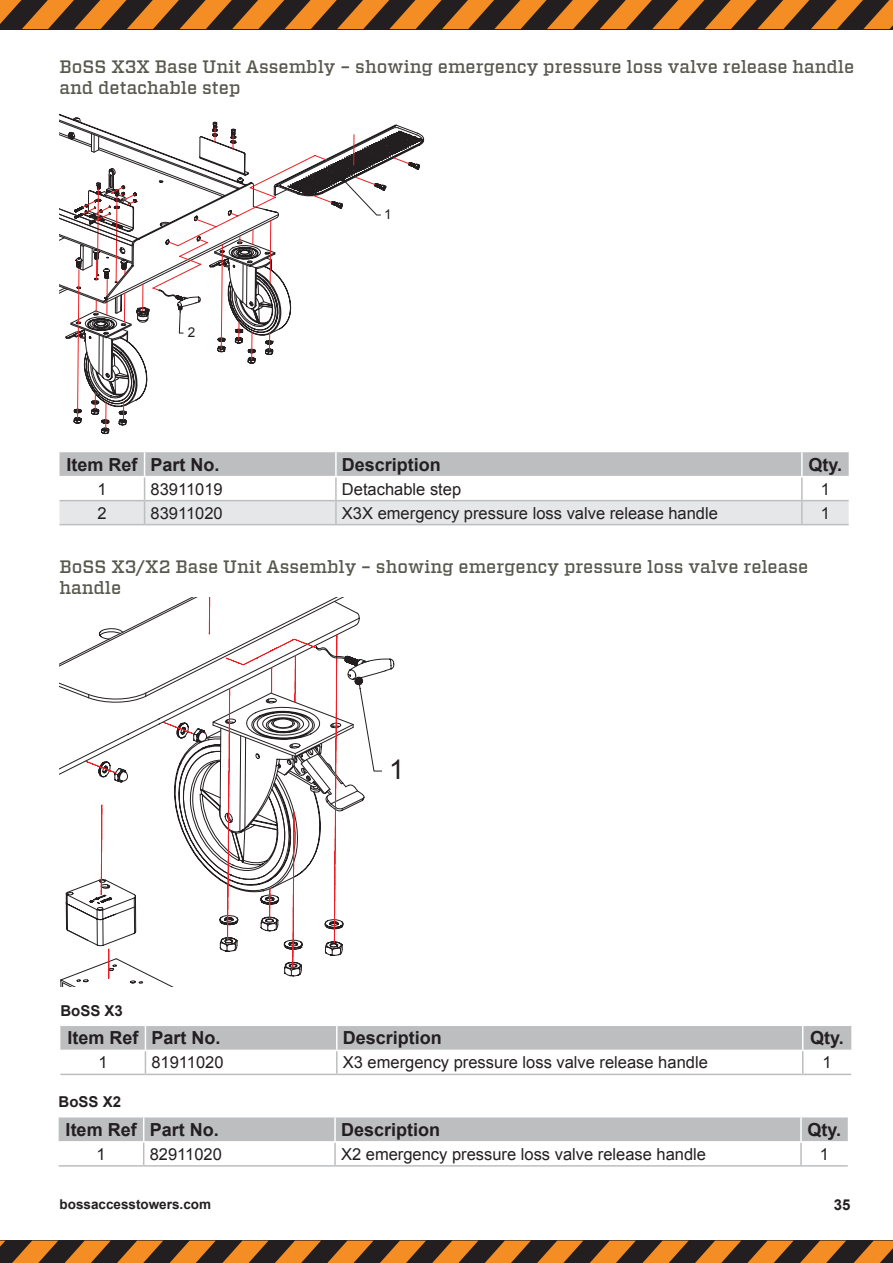
<style>
.page{position:relative;width:893px;height:1263px;background:#fff}
.page>*{position:absolute;margin:0;border:0;box-sizing:border-box;transform-origin:0 0}
.t1{font:27.15px "Arial";color:#231f20}
.t2{font:500 18px/21.6px "Vitesse";color:#58584f}
.t3{font:700 18px "Arial";color:#231f20}
.t4{font:16.5px "Arial";color:#231f20}
.t5{font:700 15px "Arial";color:#231f20}
.t6{font:700 13.5px "Arial";color:#231f20}
.t7{font:13.5px "Arial";color:#231f20}
</style>
<div class="page">
<svg style="left:60px;top:114px;width:364px;height:320px"></svg>
<svg style="left:60px;top:452px;width:789px;height:73px"></svg>
<hr style="left:335px;top:452px;width:2px;height:24px;background:#fff">
<hr style="left:801px;top:452px;width:2px;height:24px;background:#fff">
<hr style="left:60px;top:476px;width:85px;height:1px;background:#fff">
<hr style="left:145px;top:476px;width:191px;height:1px;background:#fff">
<hr style="left:336px;top:476px;width:466px;height:1px;background:#fff">
<hr style="left:802px;top:476px;width:47px;height:1px;background:#fff">
<svg style="left:60px;top:598px;width:334px;height:388px"></svg>
<hr style="left:60px;top:1074px;width:85px;height:1px;background:#bcbec0">
<hr style="left:145px;top:1074px;width:192px;height:1px;background:#bcbec0">
<hr style="left:337px;top:1074px;width:466px;height:1px;background:#bcbec0">
<hr style="left:803px;top:1074px;width:48px;height:1px;background:#bcbec0">
<svg style="left:60px;top:1025px;width:791px;height:49px"></svg>
<hr style="left:60px;top:1050px;width:85px;height:1px;background:#fff">
<hr style="left:145px;top:1050px;width:192px;height:1px;background:#fff">
<hr style="left:337px;top:1050px;width:466px;height:1px;background:#fff">
<hr style="left:803px;top:1050px;width:48px;height:1px;background:#fff">
<hr style="left:59px;top:1165px;width:85px;height:1px;background:#bcbec0">
<hr style="left:144px;top:1165px;width:191px;height:1px;background:#bcbec0">
<hr style="left:335px;top:1165px;width:466px;height:1px;background:#bcbec0">
<hr style="left:801px;top:1165px;width:47px;height:1px;background:#bcbec0">
<svg style="left:59px;top:1117px;width:789px;height:48px"></svg>
<hr style="left:334px;top:1117px;width:2px;height:24px;background:#fff">
<hr style="left:800px;top:1117px;width:2px;height:24px;background:#fff">
<hr style="left:59px;top:1141px;width:85px;height:1px;background:#fff">
<hr style="left:144px;top:1141px;width:191px;height:1px;background:#fff">
<hr style="left:335px;top:1141px;width:466px;height:1px;background:#fff">
<hr style="left:801px;top:1141px;width:47px;height:1px;background:#fff">
<svg style="left:0;top:0;width:893px;height:29px;background:#8a5521"></svg>
<div style="left:0;top:1240px;width:893px;height:23px;background:#231f20"></div>
<svg style="left:854px;top:1240px;width:39px;height:23px"></svg>
<svg style="left:800px;top:1240px;width:46px;height:23px"></svg>
<svg style="left:747px;top:1240px;width:47px;height:23px"></svg>
<svg style="left:695px;top:1240px;width:46px;height:23px"></svg>
<svg style="left:642px;top:1240px;width:47px;height:23px"></svg>
<svg style="left:590px;top:1240px;width:46px;height:23px"></svg>
<svg style="left:537px;top:1240px;width:46px;height:23px"></svg>
<svg style="left:485px;top:1240px;width:46px;height:23px"></svg>
<svg style="left:432px;top:1240px;width:46px;height:23px"></svg>
<svg style="left:380px;top:1240px;width:46px;height:23px"></svg>
<svg style="left:327px;top:1240px;width:46px;height:23px"></svg>
<svg style="left:275px;top:1240px;width:46px;height:23px"></svg>
<svg style="left:222px;top:1240px;width:47px;height:23px"></svg>
<svg style="left:170px;top:1240px;width:46px;height:23px"></svg>
<svg style="left:117px;top:1240px;width:46px;height:23px"></svg>
<svg style="left:65px;top:1240px;width:46px;height:23px"></svg>
<svg style="left:12px;top:1240px;width:46px;height:23px"></svg>
<svg style="left:0;top:1240px;width:5px;height:7px"></svg>
<p class="t2" style="left:60px;top:56px;width:796px">BoSS X3X Base Unit Assembly – showing emergency pressure loss valve release handle and detachable step</p>
<p class="t7" style="left:188px;top:323px;width:9px">2</p>
<p class="t7" style="left:384px;top:205px;width:9px">1</p>
<p class="t3" style="left:67px;top:452px;width:155px">Item Ref Part No.</p>
<p class="t3" style="left:342px;top:452px;width:101px">Description</p>
<p class="t3" style="left:808px;top:452px;width:35px">Qty.</p>
<p class="t4" style="left:97px;top:478px;width:11px">1</p>
<p class="t4" style="left:151px;top:478px;width:74px">83911019</p>
<p class="t4" style="left:342px;top:478px;width:121px">Detachable step</p>
<p class="t4" style="left:821px;top:478px;width:11px">1</p>
<p class="t4" style="left:97px;top:502px;width:11px">2</p>
<p class="t4" style="left:151px;top:502px;width:74px">83911020</p>
<p class="t4" style="left:342px;top:502px;width:377px">X3X emergency pressure loss valve release handle</p>
<p class="t4" style="left:821px;top:502px;width:11px">1</p>
<p class="t2" style="left:60px;top:556px;width:750px">BoSS X3/X2 Base Unit Assembly – showing emergency pressure loss valve release handle</p>
<p class="t5" style="left:60px;top:1001px;width:64px">BoSS X3</p>
<h1 class="t1" style="left:389px;top:752px;width:17px">1</h1>
<p class="t3" style="left:67px;top:1026px;width:155px">Item Ref Part No.</p>
<p class="t3" style="left:343px;top:1026px;width:101px">Description</p>
<p class="t3" style="left:810px;top:1026px;width:35px">Qty.</p>
<p class="t4" style="left:98px;top:1052px;width:11px">1</p>
<p class="t4" style="left:151px;top:1052px;width:74px">81911020</p>
<p class="t4" style="left:343px;top:1052px;width:366px">X3 emergency pressure loss valve release handle</p>
<p class="t4" style="left:822px;top:1052px;width:11px">1</p>
<p class="t5" style="left:59px;top:1092px;width:64px">BoSS X2</p>
<p class="t3" style="left:66px;top:1118px;width:155px">Item Ref Part No.</p>
<p class="t3" style="left:341px;top:1118px;width:101px">Description</p>
<p class="t3" style="left:807px;top:1118px;width:35px">Qty.</p>
<p class="t4" style="left:97px;top:1143px;width:11px">1</p>
<p class="t4" style="left:150px;top:1143px;width:74px">82911020</p>
<p class="t4" style="left:341px;top:1143px;width:366px">X2 emergency pressure loss valve release handle</p>
<p class="t4" style="left:820px;top:1143px;width:11px">1</p>
<p class="t6" style="left:60px;top:1195px;width:153px">bossaccesstowers.com</p>
<p class="t5" style="left:834px;top:1195px;width:18px">35</p>
</div>
